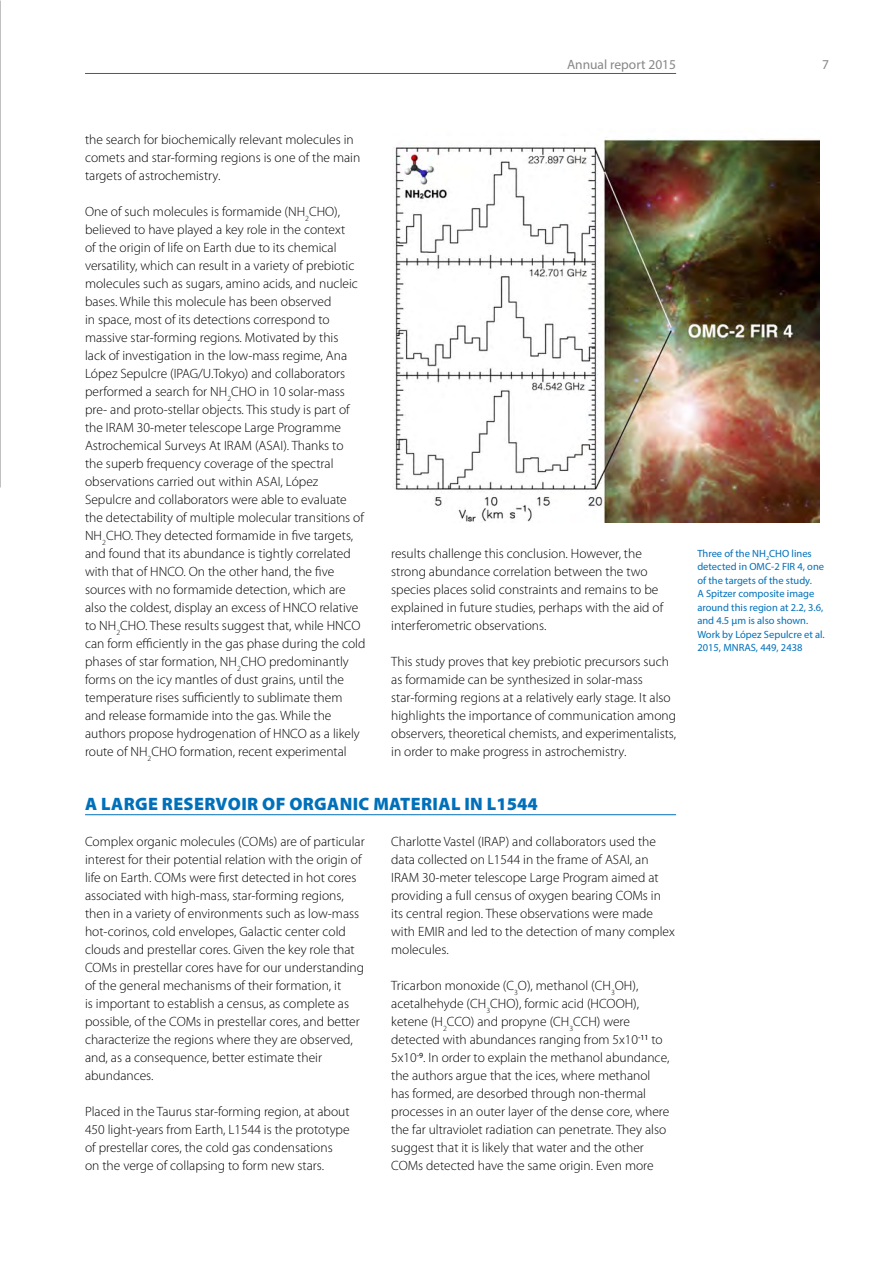
<style>
.page{position:relative;width:893px;height:1263px;background:#fff}
.page>*{position:absolute;margin:0;border:0;box-sizing:border-box;transform-origin:0 0}
.t1{font:900 18px "Myriad Pro";letter-spacing:.02em;color:#0070ba}
.t2{font:300 13.5px/18px "Myriad Pro";color:#000}
.t3{font:13.5px "Myriad Pro";color:#878787}
.t4{font:10.5px/13.5px "Myriad Pro";color:#0070ba}
</style>
<div class="page">
<hr style="left:85px;top:73px;width:591px;height:1px;background:#0070ba">
<hr style="left:85px;top:814px;width:591px;height:1px;background:#0070ba">
<img style="left:395px;top:138px;width:424px;height:384px">
<p class="t3" style="left:567px;top:56px;width:111px">Annual report 2015</p>
<p class="t3" style="left:822px;top:56px;width:8px">7</p>
<p class="t2" style="left:85px;top:131px;width:277px">the search for biochemically relevant molecules in comets and star-forming regions is one of the main targets of astrochemistry.</p>
<p class="t2" style="left:85px;top:203px;width:282px">One of such molecules is formamide (NH<sub>2</sub>CHO), believed to have played a key role in the context<br>of the origin of life on Earth due to its chemical versatility, which can result in a variety of prebiotic molecules such as sugars, amino acids, and nucleic bases. While this molecule has been observed<br>in space, most of its detections correspond to massive star-forming regions. Motivated by this<br>lack of investigation in the low-mass regime, Ana López Sepulcre (IPAG/U.Tokyo) and collaborators performed a search for NH<sub>2</sub>CHO in 10 solar-mass pre- and proto-stellar objects. This study is part of the IRAM 30-meter telescope Large Programme Astrochemical Surveys At IRAM (ASAI). Thanks to<br>the superb frequency coverage of the spectral observations carried out within ASAI, López Sepulcre and collaborators were able to evaluate the detectability of multiple molecular transitions of NH<sub>2</sub>CHO. They detected formamide in five targets, and found that its abundance is tightly correlated with that of HNCO. On the other hand, the five sources with no formamide detection, which are also the coldest, display an excess of HNCO relative to NH<sub>2</sub>CHO. These results suggest that, while HNCO can form efficiently in the gas phase during the cold phases of star formation, NH<sub>2</sub>CHO predominantly forms on the icy mantles of dust grains, until the temperature rises sufficiently to sublimate them and release formamide into the gas. While the authors propose hydrogenation of HNCO as a likely route of NH<sub>2</sub>CHO formation, recent experimental</p>
<p class="t2" style="left:391px;top:545px;width:274px">results challenge this conclusion. However, the strong abundance correlation between the two species places solid constraints and remains to be explained in future studies, perhaps with the aid of interferometric observations.</p>
<p class="t2" style="left:391px;top:653px;width:286px">This study proves that key prebiotic precursors such as formamide can be synthesized in solar-mass star-forming regions at a relatively early stage. It also highlights the importance of communication among observers, theoretical chemists, and experimentalists, in order to make progress in astrochemistry.</p>
<h1 class="t1" style="left:85px;top:794px;width:454px">A LARGE RESERVOIR OF ORGANIC MATERIAL IN L1544</h1>
<p class="t2" style="left:85px;top:833px;width:281px">Complex organic molecules (COMs) are of particular interest for their potential relation with the origin of life on Earth. COMs were first detected in hot cores associated with high-mass, star-forming regions, then in a variety of environments such as low-mass hot-corinos, cold envelopes, Galactic center cold clouds and prestellar cores. Given the key role that COMs in prestellar cores have for our understanding of the general mechanisms of their formation, it<br>is important to establish a census, as complete as possible, of the COMs in prestellar cores, and better characterize the regions where they are observed, and, as a consequence, better estimate their abundances.</p>
<p class="t2" style="left:85px;top:1103px;width:266px">Placed in the Taurus star-forming region, at about 450 light-years from Earth, L1544 is the prototype of prestellar cores, the cold gas condensations on the verge of collapsing to form new stars.</p>
<p class="t2" style="left:391px;top:833px;width:285px">Charlotte Vastel (IRAP) and collaborators used the data collected on L1544 in the frame of ASAI, an IRAM 30-meter telescope Large Program aimed at providing a full census of oxygen bearing COMs in its central region. These observations were made with EMIR and led to the detection of many complex molecules.</p>
<p class="t2" style="left:391px;top:977px;width:280px">Tricarbon monoxide (C<sub>3</sub>O), methanol (CH<sub>3</sub>OH), acetalhehyde (CH<sub>3</sub>CHO), formic acid (HCOOH), ketene (H<sub>2</sub>CCO) and propyne (CH<sub>3</sub>CCH) were detected with abundances ranging from 5x10<sup>-11</sup> to 5x10<sup>-9</sup>. In order to explain the methanol abundance, the authors argue that the ices, where methanol has formed, are desorbed through non-thermal processes in an outer layer of the dense core, where the far ultraviolet radiation can penetrate. They also suggest that it is likely that water and the other COMs detected have the same origin. Even more</p>
<p class="t4" style="left:697px;top:546px;width:129px">Three of the NH<sub>2</sub>CHO lines detected in OMC-2 FIR 4, one of the targets of the study.<br>A Spitzer composite image around this region at 2.2, 3.6, and 4.5 μm is also shown.<br>Work by López Sepulcre et al.<br>2015, MNRAS, 449, 2438</p>
</div>
